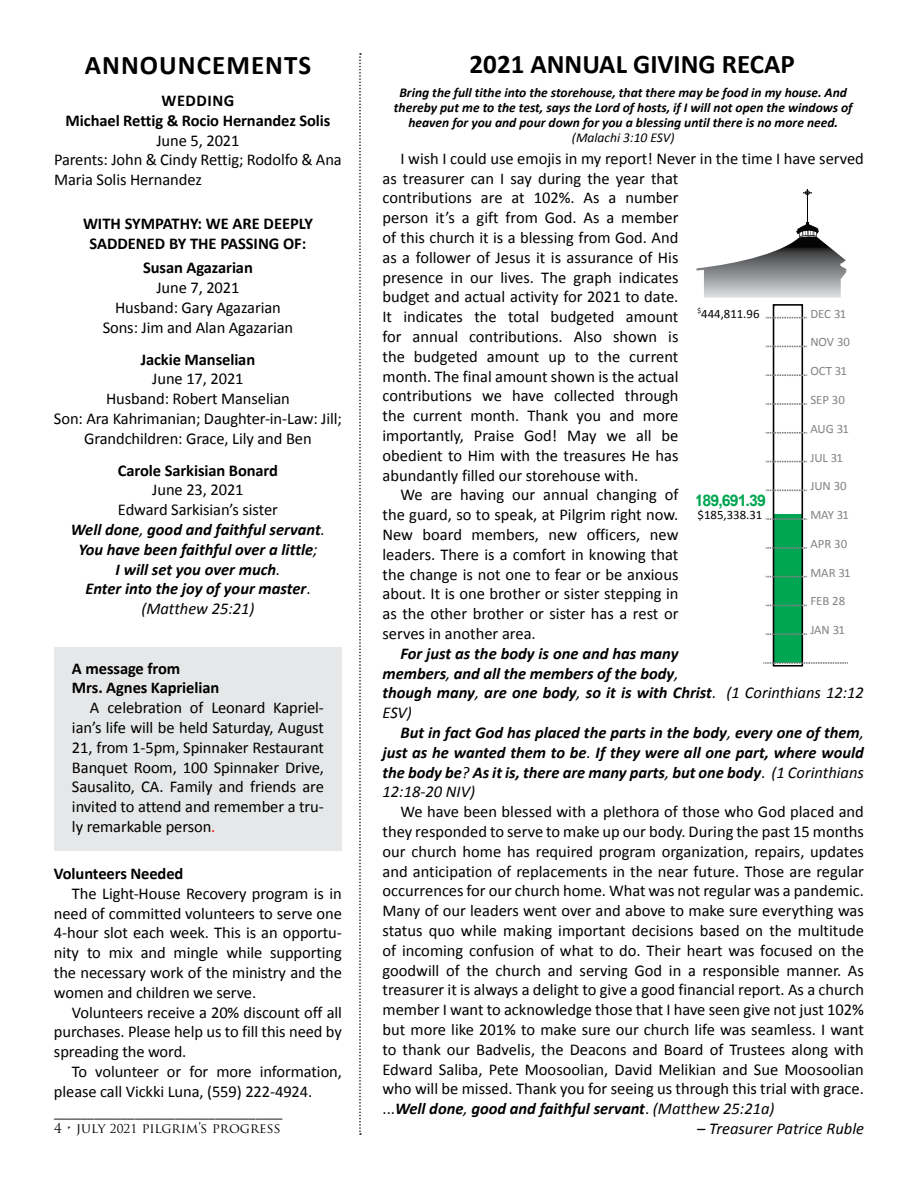
<style>
.page{position:relative;width:918px;height:1188px;background:#fff}
.page>*{position:absolute;margin:0;border:0;box-sizing:border-box;transform-origin:0 0}
.t1{font:700 27px "Calibri";color:#000}
.t2{font:700 27px "Calibri";letter-spacing:.04em;color:#000}
.t3{font:16.5px/19.8px "Calibri";color:#000;text-align:justify}
.t4{font:italic 700 16.5px/19.8px "Calibri";color:#000;text-align:right}
.t5{font:700 16.5px/19.8px "Calibri";letter-spacing:-.005em;color:#000;text-align:center}
.t6{font:italic 16.5px "Calibri";color:#000}
.t7{font:700 16.05px "Arial";letter-spacing:-.06em;color:#00a651}
.t8{font:italic 700 13.5px/15px "Calibri";color:#000;text-align:center}
.t9{font:13.5px "Calibri";color:#000}
.t10{font:13.5px "Trajan Pro";color:#000}
.t11{font:italic 13.5px "Calibri";color:#000}
.t12{font:12.75px "Calibri";color:#808285}
.t13{font:12.75px "Calibri";color:#000}
.s1{font-weight:400;font-style:normal}
.s2{font-weight:400}
.s3{color:#f00}
.s4{font-size:12px}
.s5{font-weight:700;font-style:italic}
.s6{font-style:italic}
</style>
<div class="page">
<div style="left:54px;top:647px;width:288px;height:204px;background:#e6e7e8"></div>
<hr style="left:807px;top:198px;width:1px;height:44px;background:#040404">
<svg style="left:803px;top:189px;width:9px;height:10px"></svg>
<svg style="left:696px;top:223px;width:151px;height:75px"></svg>
<div style="left:774px;top:514px;width:28px;height:149px;background:#00a651"></div>
<div style="left:773px;top:304px;width:30px;height:363px;border:2px solid #000"></div>
<svg style="left:763px;top:662px;width:85px;height:2px"></svg>
<svg style="left:766px;top:317px;width:41px;height:1px"></svg>
<svg style="left:766px;top:346px;width:41px;height:1px"></svg>
<svg style="left:766px;top:374px;width:41px;height:2px"></svg>
<svg style="left:766px;top:403px;width:41px;height:2px"></svg>
<svg style="left:766px;top:432px;width:41px;height:2px"></svg>
<svg style="left:766px;top:461px;width:41px;height:1px"></svg>
<svg style="left:766px;top:490px;width:41px;height:1px"></svg>
<svg style="left:766px;top:518px;width:41px;height:2px"></svg>
<svg style="left:766px;top:547px;width:41px;height:2px"></svg>
<svg style="left:766px;top:576px;width:41px;height:1px"></svg>
<svg style="left:766px;top:605px;width:41px;height:1px"></svg>
<svg style="left:766px;top:633px;width:41px;height:2px"></svg>
<svg style="left:359px;top:53px;width:2px;height:1082px"></svg>
<h1 class="t2" style="left:85px;top:48px;width:228px">ANNOUNCEMENTS</h1>
<p class="t5" style="left:66px;top:91px;width:266px">WEDDING<br>Michael Rettig &amp; Rocio Hernandez Solis</p>
<p class="t3" style="left:54px;top:129px;width:289px;text-align:left;text-indent:102px">June 5, 2021<br>Parents: John &amp; Cindy Rettig; Rodolfo &amp; Ana<br>Maria Solis Hernandez</p>
<p class="t5" style="left:83px;top:214px;width:231px">WITH SYMPATHY: WE ARE DEEPLY<br>SADDENED BY THE PASSING OF:</p>
<p class="t5" style="left:143px;top:258px;width:111px">Susan Agazarian</p>
<p class="t3" style="left:103px;top:277px;width:192px;text-align:center">June 7, 2021<br>Husband: Gary Agazarian<br>Sons: Jim and Alan Agazarian</p>
<p class="t5" style="left:141px;top:349px;width:116px">Jackie Manselian</p>
<p class="t3" style="left:54px;top:368px;width:289px;text-align:center">June 17, 2021<br>Husband: Robert Manselian<br>Son: Ara Kahrimanian; Daughter-in-Law: Jill;<br>Grandchildren: Grace, Lily and Ben</p>
<p class="t5" style="left:118px;top:460px;width:162px">Carole Sarkisian Bonard</p>
<p class="t4" style="left:71px;top:479px;width:256px;text-align:center"><span class="s1">June 23, 2021<br>Edward Sarkisian’s sister<br></span>Well done<span class="s2">,</span> good and faithful servant<span class="s2">.<br></span>You have been faithful over a little<span class="s2">;<br></span>I will set you over much<span class="s2">.<br></span>Enter into the joy of your master<span class="s1">. </span><span class="s2">(Matthew 25:21)</span></p>
<p class="t5" style="left:72px;top:658px;width:149px;text-align:left">A message from<br>Mrs. Agnes Kaprielian</p>
<p class="t3" style="left:72px;top:697px;width:253px;text-indent:18px">A celebration of Leonard Kapriel&shy;ian’s life will be held Saturday, August 21, from 1-5pm, Spinnaker Restaurant Banquet Room, 100 Spinnaker Drive, Sausalito, CA. Family and friends are invited to attend and remember a tru&shy;ly remarkable person<span class="s3">.</span></p>
<p class="t5" style="left:54px;top:864px;width:131px">Volunteers Needed</p>
<p class="t3" style="left:54px;top:883px;width:289px;text-indent:18px">The Light-House Recovery program is in need of committed volunteers to serve one 4-hour slot each week. This is an opportu&shy;nity to mix and mingle while supporting the necessary work of the ministry and the women and children we serve.</p>
<p class="t3" style="left:54px;top:1002px;width:289px;text-indent:18px">Volunteers receive a 20% discount off all purchases. Please help us to fill this need by spreading the word.</p>
<p class="t3" style="left:54px;top:1061px;width:289px;text-indent:18px">To volunteer or for more information, please call Vickki Luna, (559) 222-4924.</p>
<p class="t9" style="left:54px;top:1104px;width:230px">__________________________________</p>
<p class="t10" style="left:54px;top:1120px;width:228px">4 • JULY <span class="s4">2021</span> PILGRIM’S PROGRESS</p>
<h1 class="t1" style="left:470px;top:47px;width:327px">2021 ANNUAL GIVING RECAP</h1>
<p class="t8" style="left:394px;top:85px;width:460px">Bring the full tithe into the storehouse, that there may be food in my house. And thereby put me to the test, says the Lord of hosts, if I will not open the windows of heaven for you and pour down for you a blessing until there is no more need.</p>
<p class="t11" style="left:572px;top:130px;width:104px">(Malachi 3:10 ESV)</p>
<p class="t3" style="left:400px;top:148px;width:465px">I wish I could use emojis in my report! Never in the time I have served</p>
<p class="t3" style="left:382px;top:168px;width:297px">as treasurer can I say during the year that</p>
<p class="t3" style="left:382px;top:187px;width:297px">contributions are at 102%. As a number</p>
<p class="t3" style="left:382px;top:207px;width:298px">person it’s a gift from God. As a member</p>
<p class="t3" style="left:382px;top:227px;width:297px">of this church it is a blessing from God. And</p>
<p class="t3" style="left:382px;top:247px;width:297px">as a follower of Jesus it is assurance of His</p>
<p class="t3" style="left:382px;top:267px;width:297px">presence in our lives. The graph indicates</p>
<p class="t3" style="left:382px;top:286px;width:297px">budget and actual activity for 2021 to date.</p>
<p class="t3" style="left:382px;top:306px;width:297px">It indicates the total budgeted amount</p>
<p class="t3" style="left:382px;top:326px;width:297px">for annual contributions. Also shown is</p>
<p class="t3" style="left:382px;top:346px;width:297px">the budgeted amount up to the current</p>
<p class="t3" style="left:382px;top:366px;width:297px">month. The final amount shown is the actual</p>
<p class="t3" style="left:382px;top:385px;width:297px">contributions we have collected through</p>
<p class="t3" style="left:382px;top:405px;width:297px">the current month. Thank you and more</p>
<p class="t3" style="left:382px;top:425px;width:297px">importantly, Praise God! May we all be</p>
<p class="t3" style="left:382px;top:445px;width:297px">obedient to Him with the treasures He has</p>
<p class="t3" style="left:382px;top:465px;width:257px">abundantly filled our storehouse with.</p>
<p class="t3" style="left:400px;top:484px;width:279px">We are having our annual changing of</p>
<p class="t3" style="left:382px;top:504px;width:297px">the guard, so to speak, at Pilgrim right now.</p>
<p class="t3" style="left:382px;top:524px;width:297px">New board members, new officers, new</p>
<p class="t3" style="left:382px;top:544px;width:297px">leaders. There is a comfort in knowing that</p>
<p class="t3" style="left:382px;top:564px;width:297px">the change is not one to fear or be anxious</p>
<p class="t3" style="left:382px;top:583px;width:297px">about. It is one brother or sister stepping in</p>
<p class="t3" style="left:382px;top:603px;width:298px">as the other brother or sister has a rest or</p>
<p class="t3" style="left:382px;top:623px;width:155px">serves in another area.</p>
<p class="t4" style="left:382px;top:643px;width:297px">For just as the body is one and has many members<span class="s2">,</span> and all the members of the body<span class="s2">,</span></p>
<p class="t13" style="left:697px;top:306px;width:64px"><sup>$</sup>444,811.96</p>
<p class="t12" style="left:810px;top:306px;width:37px">DEC 31</p>
<p class="t12" style="left:810px;top:334px;width:41px">NOV 30</p>
<p class="t12" style="left:810px;top:363px;width:38px">OCT 31</p>
<p class="t12" style="left:810px;top:392px;width:36px">SEP 30</p>
<p class="t12" style="left:810px;top:421px;width:40px">AUG 31</p>
<p class="t12" style="left:810px;top:449px;width:34px">JUL 31</p>
<p class="t12" style="left:810px;top:478px;width:38px">JUN 30</p>
<p class="t12" style="left:810px;top:507px;width:40px">MAY 31</p>
<p class="t12" style="left:810px;top:536px;width:38px">APR 30</p>
<p class="t12" style="left:810px;top:565px;width:42px">MAR 31</p>
<p class="t12" style="left:810px;top:593px;width:36px">FEB 28</p>
<p class="t12" style="left:810px;top:622px;width:36px">JAN 31</p>
<p class="t7" style="left:690px;top:491px;width:77px"><sup>$</sup>189,691.39</p>
<p class="t13" style="left:698px;top:507px;width:66px">$185,338.31</p>
<p class="t4" style="left:382px;top:682px;width:483px;text-align:left">though many<span class="s2">,</span> are one body<span class="s2">,</span> so it is with Christ<span class="s1">.</span> <span class="s2">(1 Corinthians 12:12<br>ESV)</span></p>
<p class="t4" style="left:382px;top:722px;width:483px;text-align:justify;text-indent:18px">But in fact God has placed the parts in the body<span class="s2">,</span> every one of them<span class="s2">, </span>just as he wanted them to be<span class="s2">.</span> If they were all one part, where would the body be<span class="s2">?</span> As it is, there are many parts<span class="s2">,</span> but one body<span class="s1">.</span> <span class="s2">(1 Corinthians 12:18-20 NIV)</span></p>
<p class="t3" style="left:383px;top:801px;width:483px;text-indent:18px">We have been blessed with a plethora of those who God placed and they responded to serve to make up our body. During the past 15 months our church home has required program organization, repairs, updates and anticipation of replacements in the near future. Those are regular occurrences for our church home. What was not regular was a pandemic.<br>Many of our leaders went over and above to make sure everything was status quo while making important decisions based on the multitude of incoming confusion of what to do. Their heart was focused on the goodwill of the church and serving God in a responsible manner. As treasurer it is always a delight to give a good financial report. As a church member I want to acknowledge those that I have seen give not just 102% but more like 201% to make sure our church life was seamless. I want to thank our Badvelis, the Deacons and Board of Trustees along with Edward Saliba, Pete Moosoolian, David Melikian and Sue Moosoolian who will be missed. Thank you for seeing us through this trial with grace. ...<span class="s5">Well done</span><span class="s6">,</span> <span class="s5">good and faithful servant</span>. <span class="s6">(Matthew 25:21a)</span></p>
<p class="t6" style="left:697px;top:1118px;width:168px">– Treasurer Patrice Ruble</p>
</div>
